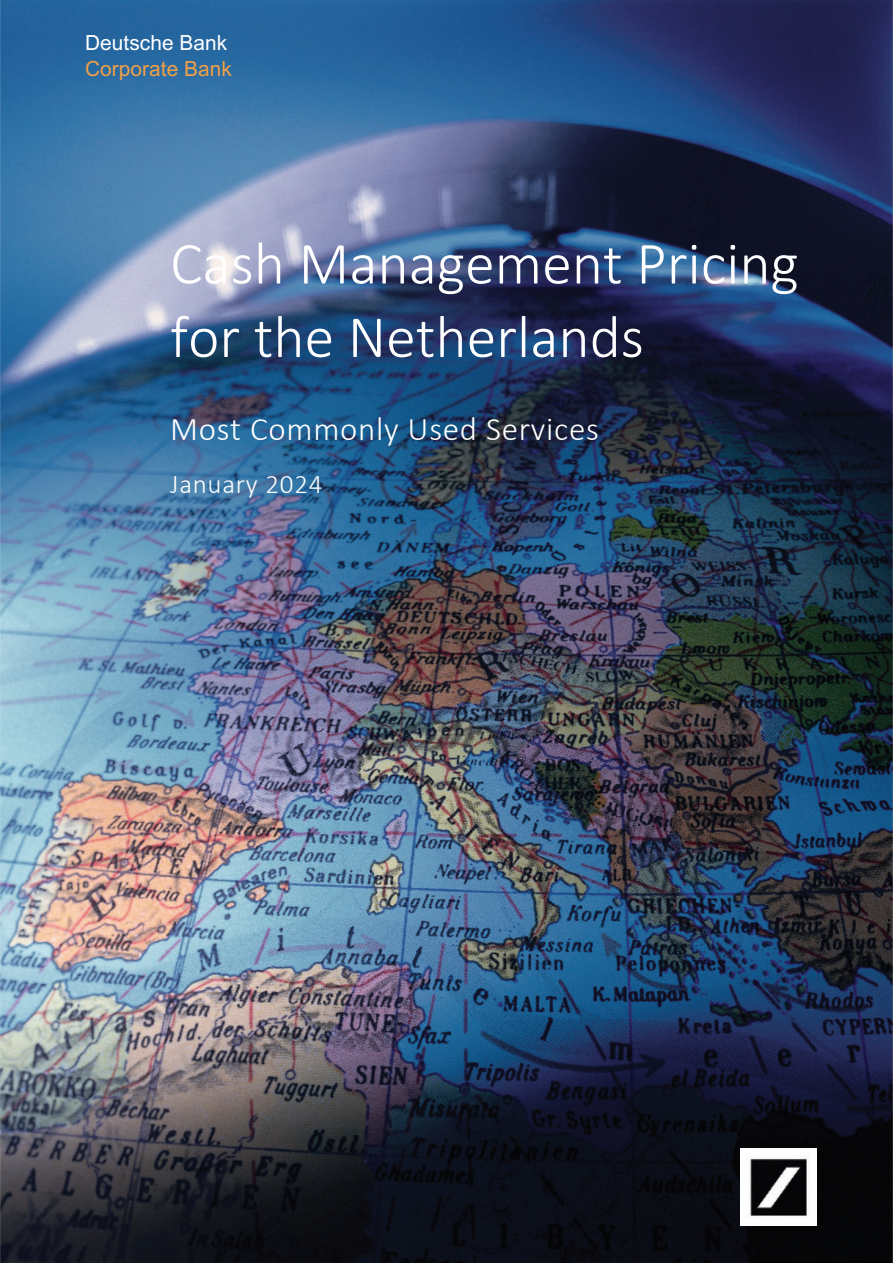
<style>
.page{position:relative;width:893px;height:1263px;background:#fff}
.page>*{position:absolute;margin:0;border:0;box-sizing:border-box;transform-origin:0 0}
.t1{font:300 60.15px/73.5px "Calibri";color:#fff}
.t2{font:300 33.15px "Calibri";letter-spacing:.02em;color:#fff}
.t3{font:300 27px "Calibri";letter-spacing:.025em;color:#fff}
.t4{font:20.85px "Arial";letter-spacing:.005em;color:#f1a046}
.t5{font:20.85px "Arial";letter-spacing:.005em;color:#fff}
</style>
<div class="page">
<img style="left:0;top:0;width:893px;height:1263px">
<img style="left:740px;top:1148px;width:77px;height:77px">
<p class="t5" style="left:85px;top:28px;width:144px">Deutsche Bank</p>
<p class="t4" style="left:85px;top:55px;width:148px">Corporate Bank</p>
<p class="t1" style="left:170px;top:226px;width:630px">Cash Management Pricing for the Netherlands</p>
<p class="t2" style="left:170px;top:409px;width:430px">Most Commonly Used Services</p>
<p class="t3" style="left:170px;top:468px;width:154px">January 2024</p>
</div>
